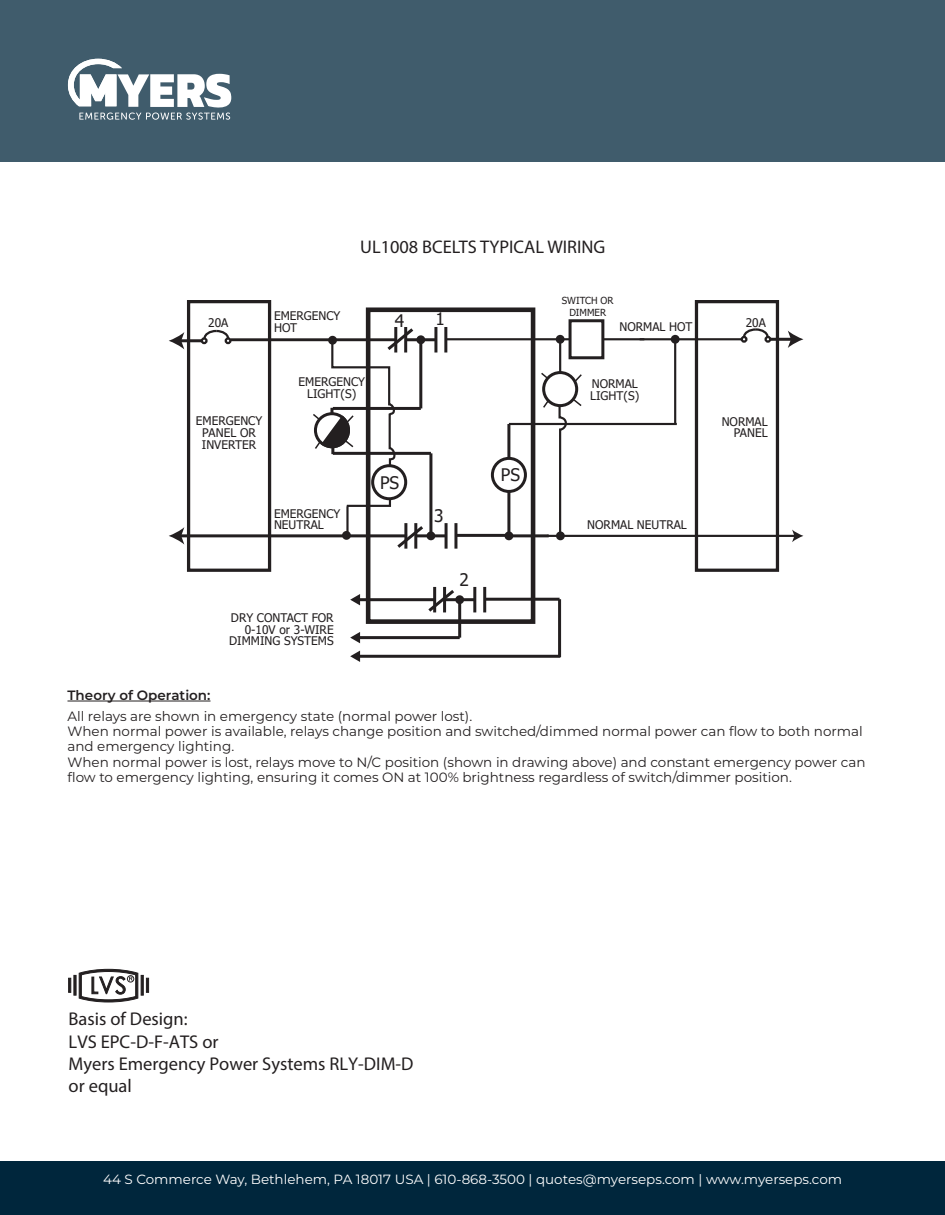
<style>
.page{position:relative;width:945px;height:1215px;background:#fff}
.page>*{position:absolute;margin:0;border:0;box-sizing:border-box;transform-origin:0 0}
.t1{font:18.45px/22.2px "Myriad Pro";color:#231f20}
.t2{font:18.3px "Myriad Pro";color:#231f20}
.t3{font:17.25px "Tahoma";color:#231f20}
.t4{font:13.5px/15.3px "Montserrat";color:#231f20}
.t5{font:600 13.5px "Montserrat";color:#231f20}
.t6{font:13.35px "Montserrat";color:#fff}
.t7{font:11.85px/11.9px "Tahoma";color:#231f20}
.t8{font:9.75px/11.9px "Tahoma";color:#231f20;text-align:center}
</style>
<div class="page">
<div style="left:0;top:1161px;width:945px;height:54px;background:#00263c"></div>
<div style="left:0;top:0;width:945px;height:162px;background:#405c6c"></div>
<hr style="left:68px;top:701px;width:143px;height:1px;background:#231f20">
<hr style="left:74px;top:975px;width:2px;height:20px;background:#231f20">
<div style="left:68px;top:978px;width:3px;height:15px;background:#231f20;border:1px solid #231f20"></div>
<hr style="left:141px;top:975px;width:2px;height:20px;background:#231f20">
<hr style="left:146px;top:978px;width:3px;height:15px;background:#231f20">
<svg style="left:79px;top:969px;width:59px;height:33px"></svg>
<div style="left:127px;top:975px;width:7px;height:7px;border:1px solid #231f20;border-radius:50%"></div>
<div style="left:366px;top:307px;width:169px;height:317px;border:5px solid #231f20"></div>
<hr style="left:768px;top:338px;width:24px;height:3px;background:#231f20">
<svg style="left:788px;top:331px;width:15px;height:17px"></svg>
<div style="left:765px;top:336px;width:6px;height:7px;border:2px solid #231f20;border-radius:50%"></div>
<div style="left:741px;top:336px;width:7px;height:7px;border:2px solid #231f20;border-radius:50%"></div>
<svg style="left:742px;top:328px;width:28px;height:14px"></svg>
<hr style="left:640px;top:338px;width:102px;height:2px;background:#231f20">
<div style="left:187px;top:300px;width:84px;height:272px;border:3px solid #231f20"></div>
<hr style="left:180px;top:339px;width:24px;height:3px;background:#231f20">
<svg style="left:169px;top:332px;width:15px;height:17px"></svg>
<div style="left:201px;top:337px;width:7px;height:7px;border:2px solid #231f20;border-radius:50%"></div>
<div style="left:225px;top:337px;width:7px;height:7px;border:2px solid #231f20;border-radius:50%"></div>
<svg style="left:202px;top:329px;width:28px;height:14px"></svg>
<hr style="left:180px;top:534px;width:227px;height:3px;background:#231f20">
<svg style="left:169px;top:527px;width:15px;height:18px"></svg>
<hr style="left:230px;top:338px;width:166px;height:3px;background:#231f20">
<div style="left:695px;top:300px;width:84px;height:272px;border:3px solid #231f20"></div>
<hr style="left:547px;top:535px;width:248px;height:2px;background:#231f20">
<svg style="left:792px;top:530px;width:11px;height:12px"></svg>
<hr style="left:446px;top:338px;width:124px;height:2px;background:#231f20">
<hr style="left:509px;top:534px;width:40px;height:3px;background:#231f20">
<div style="left:491px;top:457px;width:36px;height:36px;border:3px solid #231f20;border-radius:50%"></div>
<hr style="left:507px;top:424px;width:3px;height:34px;background:#231f20">
<hr style="left:507px;top:491px;width:3px;height:45px;background:#231f20">
<hr style="left:434px;top:327px;width:3px;height:26px;background:#231f20">
<hr style="left:444px;top:327px;width:3px;height:26px;background:#231f20">
<hr style="left:456px;top:534px;width:54px;height:3px;background:#231f20">
<hr style="left:445px;top:523px;width:3px;height:26px;background:#231f20">
<hr style="left:454px;top:523px;width:3px;height:26px;background:#231f20">
<hr style="left:416px;top:534px;width:30px;height:3px;background:#231f20">
<div style="left:505px;top:531px;width:8px;height:9px;border:3px solid #231f20;border-radius:50%"></div>
<div style="left:671px;top:335px;width:9px;height:9px;border:3px solid #231f20;border-radius:50%"></div>
<div style="left:569px;top:319px;width:35px;height:40px;border:3px solid #231f20"></div>
<hr style="left:603px;top:338px;width:41px;height:2px;background:#231f20">
<hr style="left:674px;top:338px;width:2px;height:86px;background:#231f20">
<hr style="left:509px;top:423px;width:168px;height:2px;background:#231f20">
<div style="left:427px;top:531px;width:8px;height:9px;border:3px solid #231f20;border-radius:50%"></div>
<div style="left:542px;top:371px;width:36px;height:36px;border:3px solid #231f20;border-radius:50%"></div>
<svg style="left:573px;top:374px;width:9px;height:9px"></svg>
<svg style="left:541px;top:372px;width:8px;height:8px"></svg>
<svg style="left:543px;top:399px;width:7px;height:9px"></svg>
<hr style="left:559px;top:339px;width:2px;height:34px;background:#231f20">
<div style="left:556px;top:335px;width:9px;height:9px;border:3px solid #231f20;border-radius:50%"></div>
<div style="left:556px;top:531px;width:9px;height:9px;border:3px solid #231f20;border-radius:50%"></div>
<svg style="left:557px;top:398px;width:26px;height:141px"></svg>
<hr style="left:485px;top:598px;width:75px;height:3px;background:#231f20">
<hr style="left:473px;top:587px;width:3px;height:25px;background:#231f20">
<hr style="left:483px;top:587px;width:3px;height:25px;background:#231f20">
<hr style="left:445px;top:598px;width:30px;height:3px;background:#231f20">
<div style="left:455px;top:595px;width:9px;height:9px;border:3px solid #231f20;border-radius:50%"></div>
<svg style="left:425px;top:587px;width:38px;height:28px"></svg>
<hr style="left:358px;top:598px;width:77px;height:3px;background:#231f20">
<svg style="left:350px;top:594px;width:10px;height:11px"></svg>
<hr style="left:458px;top:600px;width:3px;height:38px;background:#231f20">
<hr style="left:358px;top:636px;width:102px;height:3px;background:#231f20">
<svg style="left:350px;top:632px;width:10px;height:11px"></svg>
<hr style="left:558px;top:599px;width:3px;height:58px;background:#231f20">
<hr style="left:358px;top:655px;width:202px;height:3px;background:#231f20">
<svg style="left:350px;top:651px;width:10px;height:11px"></svg>
<svg style="left:311px;top:325px;width:123px;height:226px"></svg>
<div style="left:373px;top:466px;width:33px;height:33px;background:#fff;border-radius:50%"></div>
<div style="left:371px;top:464px;width:36px;height:36px;border:3px solid #231f20;border-radius:50%"></div>
<svg style="left:68px;top:59px;width:163px;height:61px"></svg>
<h2 class="t2" style="left:360px;top:236px;width:247px">UL1008 BCELTS TYPICAL WIRING</h2>
<p class="t8" style="left:562px;top:295px;width:53px">SWITCH OR<br>DIMMER</p>
<p class="t7" style="left:274px;top:310px;width:68px">EMERGENCY<br>HOT</p>
<p class="t3" style="left:395px;top:309px;width:11px">4</p>
<p class="t3" style="left:435px;top:308px;width:11px">1</p>
<p class="t7" style="left:208px;top:318px;width:22px">20A</p>
<p class="t7" style="left:746px;top:318px;width:22px">20A</p>
<p class="t7" style="left:620px;top:322px;width:74px">NORMAL HOT</p>
<p class="t7" style="left:299px;top:376px;width:68px;text-align:center">EMERGENCY<br>LIGHT(S)</p>
<p class="t7" style="left:590px;top:378px;width:51px">NORMAL<br>LIGHT(S)</p>
<p class="t7" style="left:196px;top:415px;width:68px;text-align:center">EMERGENCY<br>PANEL OR<br>INVERTER</p>
<p class="t7" style="left:722px;top:416px;width:47px;text-align:right">NORMAL<br>PANEL</p>
<p class="t3" style="left:380px;top:471px;width:21px">PS</p>
<p class="t3" style="left:501px;top:464px;width:21px">PS</p>
<p class="t7" style="left:274px;top:508px;width:68px">EMERGENCY<br>NEUTRAL</p>
<p class="t3" style="left:434px;top:504px;width:11px">3</p>
<p class="t7" style="left:587px;top:520px;width:101px">NORMAL NEUTRAL</p>
<p class="t3" style="left:459px;top:569px;width:11px">2</p>
<p class="t7" style="left:229px;top:612px;width:106px;text-align:right">DRY CONTACT FOR<br>0-10V or 3-WIRE<br>DIMMING SYSTEMS</p>
<p class="t5" style="left:68px;top:685px;width:145px">Theory of Operation:</p>
<p class="t4" style="left:68px;top:708px;width:800px">All relays are shown in emergency state (normal power lost).<br>When normal power is available, relays change position and switched/dimmed normal power can flow to both normal and emergency lighting.<br>When normal power is lost, relays move to N/C position (shown in drawing above) and constant emergency power can flow to emergency lighting, ensuring it comes ON at 100% brightness regardless of switch/dimmer position.</p>
<h1 class="t1" style="left:69px;top:1008px;width:346px">Basis of Design:<br>LVS EPC-D-F-ATS or<br>Myers Emergency Power Systems RLY-DIM-D or equal</h1>
<p class="t6" style="left:103px;top:1170px;width:740px">44 S Commerce Way, Bethlehem, PA 18017 USA | 610-868-3500 | quotes@myerseps.com | www.myerseps.com</p>
</div>
